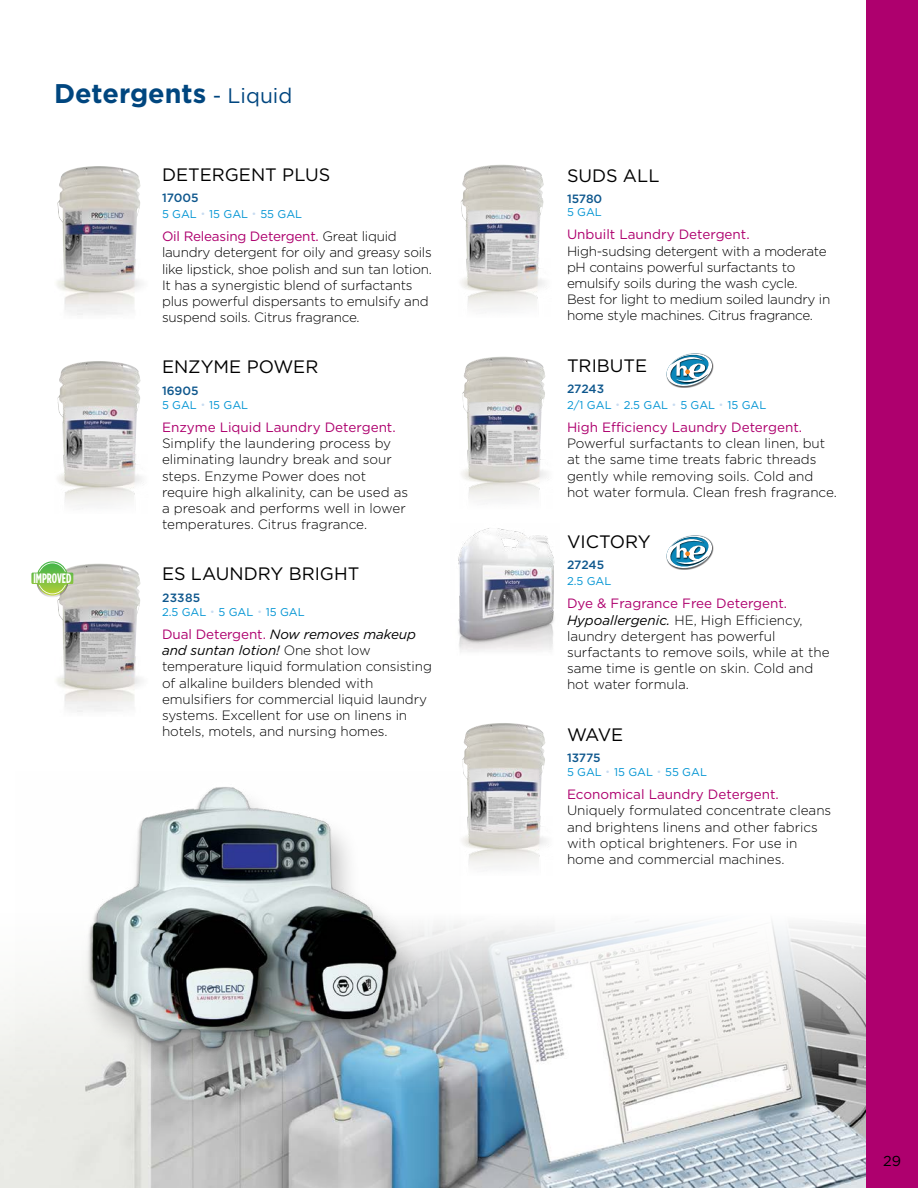
<style>
.page{position:relative;width:918px;height:1188px;background:#fff}
.page>*{position:absolute;margin:0;border:0;box-sizing:border-box;transform-origin:0 0}
.t1{font:700 27px "Gotham";color:#00467f}
.t2{font:18px "Gotham";color:#000}
.t3{font:14.4px "Gotham";color:#000}
.t4{font:700 13.65px "Gotham Condensed";letter-spacing:-.005em;color:#fff;scale:.93 1}
.t5{font:300 13.5px/16.2px "Gotham";letter-spacing:-.005em;color:#000}
.t6{font:13.5px "Gotham";color:#ae006e}
.t7{font:500 12px "Gotham";color:#0e578d}
.t8{font:11.25px "Gotham";color:#0194d3}
.s1{font-weight:400;font-size:21px}
.s2{font-weight:100;font-size:12px;color:#c8dcf1}
.s3{font-weight:400;color:#ae006e}
.s4{font-weight:400;font-style:italic}
</style>
<div class="page">
<img style="left:0;top:921px;width:866px;height:267px">
<div style="left:77px;top:784px;width:350px;height:305px;background:#000;opacity:.25"></div>
<img style="left:16px;top:784px;width:444px;height:284px">
<div style="left:866px;top:0;width:52px;height:1188px;background:#ae006e"></div>
<svg style="left:666px;top:353px;width:48px;height:35px"></svg>
<svg style="left:666px;top:535px;width:48px;height:35px"></svg>
<img style="left:56px;top:166px;width:86px;height:149px">
<img style="left:57px;top:361px;width:85px;height:144px">
<img style="left:458px;top:528px;width:97px;height:124px">
<img style="left:459px;top:723px;width:88px;height:153px">
<img style="left:56px;top:564px;width:86px;height:148px">
<img style="left:462px;top:357px;width:85px;height:143px">
<img style="left:461px;top:165px;width:84px;height:144px">
<svg style="left:36px;top:565px;width:32px;height:33px"></svg>
<svg style="left:31px;top:561px;width:42px;height:34px"></svg>
<h1 class="t1" style="left:54px;top:75px;width:240px">Detergents <span class="s1">- Liquid</span></h1>
<p class="t4" style="left:33px;top:571px;width:42px">IMPROVED</p>
<h2 class="t2" style="left:162px;top:163px;width:170px">DETERGENT PLUS</h2>
<p class="t7" style="left:162px;top:190px;width:38px">17005</p>
<p class="t8" style="left:162px;top:207px;width:142px">5 GAL <span class="s2">•</span> 15 GAL <span class="s2">•</span> 55 GAL</p>
<p class="t5" style="left:162px;top:228px;width:271px"><span class="s3">Oil Releasing Detergent.</span> Great liquid laundry detergent for oily and greasy soils like lipstick, shoe polish and sun tan lotion.<br>It has a synergistic blend of surfactants plus powerful dispersants to emulsify and suspend soils. Citrus fragrance.</p>
<h2 class="t2" style="left:162px;top:356px;width:158px">ENZYME POWER</h2>
<p class="t7" style="left:162px;top:383px;width:38px">16905</p>
<p class="t8" style="left:162px;top:398px;width:88px">5 GAL <span class="s2">•</span> 15 GAL</p>
<p class="t6" style="left:162px;top:419px;width:235px">Enzyme Liquid Laundry Detergent.</p>
<p class="t5" style="left:162px;top:435px;width:248px">Simplify the laundering process by eliminating laundry break and sour steps. Enzyme Power does not require high alkalinity, can be used as a presoak and performs well in lower temperatures. Citrus fragrance.</p>
<h2 class="t2" style="left:162px;top:563px;width:199px">ES LAUNDRY BRIGHT</h2>
<p class="t7" style="left:162px;top:590px;width:40px">23385</p>
<p class="t8" style="left:162px;top:605px;width:144px">2.5 GAL <span class="s2">•</span> 5 GAL <span class="s2">•</span> 15 GAL</p>
<p class="t5" style="left:162px;top:626px;width:271px"><span class="s3">Dual Detergent.</span> <span class="s4">Now removes makeup and suntan lotion!</span> One shot low temperature liquid formulation consisting of alkaline builders blended with emulsifiers for commercial liquid laundry systems. Excellent for use on linens in hotels, motels, and nursing homes.</p>
<h2 class="t2" style="left:567px;top:164px;width:94px">SUDS ALL</h2>
<p class="t7" style="left:567px;top:191px;width:37px">15780</p>
<p class="t8" style="left:567px;top:205px;width:36px">5 GAL</p>
<p class="t6" style="left:567px;top:226px;width:184px">Unbuilt Laundry Detergent.</p>
<p class="t5" style="left:567px;top:242px;width:265px">High-sudsing detergent with a moderate pH contains powerful surfactants to emulsify soils during the wash cycle.<br>Best for light to medium soiled laundry in home style machines. Citrus fragrance.</p>
<h2 class="t2" style="left:567px;top:354px;width:82px">TRIBUTE</h2>
<p class="t7" style="left:567px;top:381px;width:39px">27243</p>
<p class="t8" style="left:567px;top:398px;width:201px">2/1 GAL <span class="s2">•</span> 2.5 GAL <span class="s2">•</span> 5 GAL <span class="s2">•</span> 15 GAL</p>
<p class="t6" style="left:567px;top:419px;width:237px">High Efficiency Laundry Detergent.</p>
<p class="t5" style="left:567px;top:435px;width:271px">Powerful surfactants to clean linen, but at the same time treats fabric threads gently while removing soils. Cold and hot water formula. Clean fresh fragrance.</p>
<h2 class="t2" style="left:567px;top:530px;width:85px">VICTORY</h2>
<p class="t7" style="left:567px;top:557px;width:39px">27245</p>
<p class="t8" style="left:567px;top:574px;width:46px">2.5 GAL</p>
<p class="t5" style="left:567px;top:595px;width:264px"><span class="s3">Dye &amp; Fragrance Free Detergent.<br></span><span class="s4">Hypoallergenic.</span> HE, High Efficiency, laundry detergent has powerful surfactants to remove soils, while at the same time is gentle on skin. Cold and hot water formula.</p>
<h2 class="t2" style="left:567px;top:723px;width:58px">WAVE</h2>
<p class="t7" style="left:567px;top:750px;width:35px">13775</p>
<p class="t8" style="left:567px;top:765px;width:141px">5 GAL <span class="s2">•</span> 15 GAL <span class="s2">•</span> 55 GAL</p>
<p class="t6" style="left:567px;top:786px;width:213px">Economical Laundry Detergent.</p>
<p class="t5" style="left:567px;top:802px;width:266px">Uniquely formulated concentrate cleans and brightens linens and other fabrics with optical brighteners. For use in home and commercial machines.</p>
<p class="t3" style="left:883px;top:1151px;width:19px">29</p>
</div>
